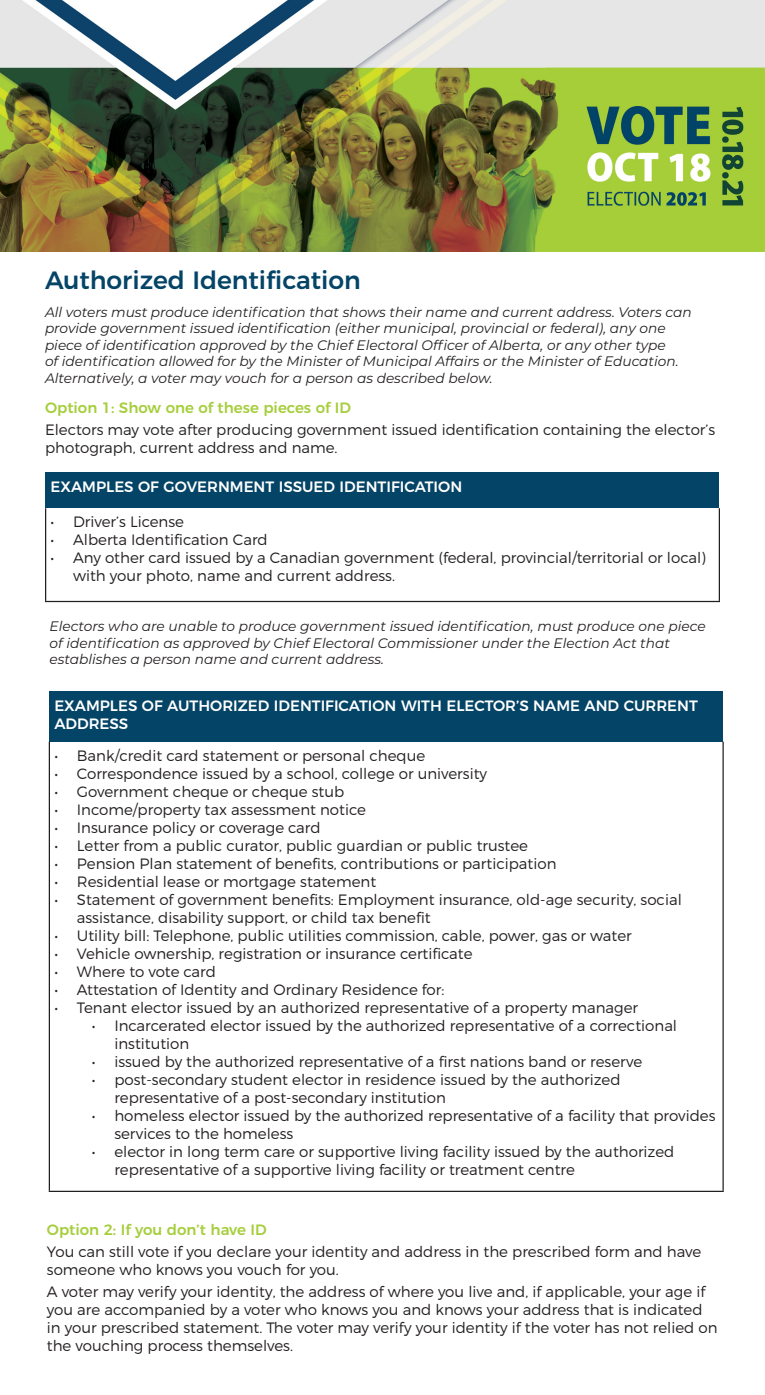
<style>
.page{position:relative;width:765px;height:1395px;background:#fff}
.page>*{position:absolute;margin:0;border:0;box-sizing:border-box;transform-origin:0 0}
.t1{font:500 25px "Montserrat";color:#044467}
.t2{font:300 15px/18px "Montserrat";color:#231f20}
.t3{font:500 15px/18px "Montserrat";color:#fff}
.t4{font:500 15px "Montserrat";color:#a6ce3b}
.t5{font:italic 13.75px/16.5px "Montserrat";color:#231f20}
</style>
<div class="page">
<img style="left:0;top:0;width:765px;height:251px">
<div style="left:46px;top:472px;width:673px;height:36px;background:#044467"></div>
<hr style="left:45px;top:508px;width:1px;height:93px;background:#231f20">
<hr style="left:719px;top:508px;width:1px;height:93px;background:#231f20">
<hr style="left:45px;top:601px;width:675px;height:1px;background:#231f20">
<div style="left:49px;top:692px;width:674px;height:50px;background:#044467"></div>
<hr style="left:49px;top:742px;width:1px;height:449px;background:#231f20">
<hr style="left:722px;top:742px;width:2px;height:449px;background:#231f20">
<hr style="left:49px;top:1191px;width:675px;height:1px;background:#231f20">
<p class="t1" style="left:45px;top:260px;width:317px">Authorized Identification</p>
<p class="t5" style="left:45px;top:303px;width:648px">All voters must produce identification that shows their name and current address. Voters can provide government issued identification (either municipal, provincial or federal), any one piece of identification approved by the Chief Electoral Officer of Alberta, or any other type<br>of identification allowed for by the Minister of Municipal Affairs or the Minister of Education.<br>Alternatively, a voter may vouch for a person as described below.</p>
<p class="t4" style="left:45px;top:395px;width:308px">Option 1: Show one of these pieces of ID</p>
<p class="t2" style="left:45px;top:420px;width:672px">Electors may vote after producing government issued identification containing the elector’s photograph, current address and name.</p>
<p class="t3" style="left:51px;top:476px;width:413px">EXAMPLES OF GOVERNMENT ISSUED IDENTIFICATION</p>
<p class="t2" style="left:51px;top:513px;width:135px">• Driver’s License</p>
<p class="t2" style="left:51px;top:531px;width:219px">• Alberta Identification Card</p>
<p class="t2" style="left:73px;top:549px;width:634px;text-indent:-22px">• Any other card issued by a Canadian government (federal, provincial/territorial or local) with your photo, name and current address.</p>
<p class="t5" style="left:49px;top:617px;width:658px">Electors who are unable to produce government issued identification, must produce one piece of identification as approved by Chief Electoral Commissioner under the Election Act that establishes a person name and current address.</p>
<p class="t3" style="left:54px;top:695px;width:645px">EXAMPLES OF AUTHORIZED IDENTIFICATION WITH ELECTOR’S NAME AND CURRENT<br>ADDRESS</p>
<p class="t2" style="left:54px;top:746px;width:372px">• Bank/credit card statement or personal cheque</p>
<p class="t2" style="left:54px;top:764px;width:434px">• Correspondence issued by a school, college or university</p>
<p class="t2" style="left:54px;top:782px;width:291px">• Government cheque or cheque stub</p>
<p class="t2" style="left:54px;top:800px;width:313px">• Income/property tax assessment notice</p>
<p class="t2" style="left:54px;top:818px;width:268px">• Insurance policy or coverage card</p>
<p class="t2" style="left:54px;top:836px;width:475px">• Letter from a public curator, public guardian or public trustee</p>
<p class="t2" style="left:54px;top:854px;width:504px">• Pension Plan statement of benefits, contributions or participation</p>
<p class="t2" style="left:54px;top:872px;width:323px">• Residential lease or mortgage statement</p>
<p class="t2" style="left:77px;top:890px;width:607px;text-indent:-22px">• Statement of government benefits: Employment insurance, old-age security, social assistance, disability support, or child tax benefit</p>
<p class="t2" style="left:54px;top:926px;width:579px">• Utility bill: Telephone, public utilities commission, cable, power, gas or water</p>
<p class="t2" style="left:54px;top:944px;width:420px">• Vehicle ownership, registration or insurance certificate</p>
<p class="t2" style="left:54px;top:962px;width:163px">• Where to vote card</p>
<p class="t2" style="left:54px;top:980px;width:392px">• Attestation of Identity and Ordinary Residence for:</p>
<p class="t2" style="left:54px;top:998px;width:585px">• Tenant elector issued by an authorized representative of a property manager</p>
<p class="t2" style="left:114px;top:1016px;width:564px;text-indent:-22px">• Incarcerated elector issued by the authorized representative of a correctional institution</p>
<p class="t2" style="left:92px;top:1052px;width:552px">• issued by the authorized representative of a first nations band or reserve</p>
<p class="t2" style="left:114px;top:1070px;width:508px;text-indent:-22px">• post-secondary student elector in residence issued by the authorized representative of a post-secondary institution</p>
<p class="t2" style="left:114px;top:1106px;width:603px;text-indent:-22px">• homeless elector issued by the authorized representative of a facility that provides services to the homeless</p>
<p class="t2" style="left:114px;top:1142px;width:562px;text-indent:-22px">• elector in long term care or supportive living facility issued by the authorized representative of a supportive living facility or treatment centre</p>
<p class="t4" style="left:47px;top:1218px;width:221px">Option 2: If you don’t have ID</p>
<p class="t2" style="left:47px;top:1242px;width:656px">You can still vote if you declare your identity and address in the prescribed form and have someone who knows you vouch for you.</p>
<p class="t2" style="left:47px;top:1282px;width:672px">A voter may verify your identity, the address of where you live and, if applicable, your age if you are accompanied by a voter who knows you and knows your address that is indicated in your prescribed statement. The voter may verify your identity if the voter has not relied on the vouching process themselves.</p>
</div>
